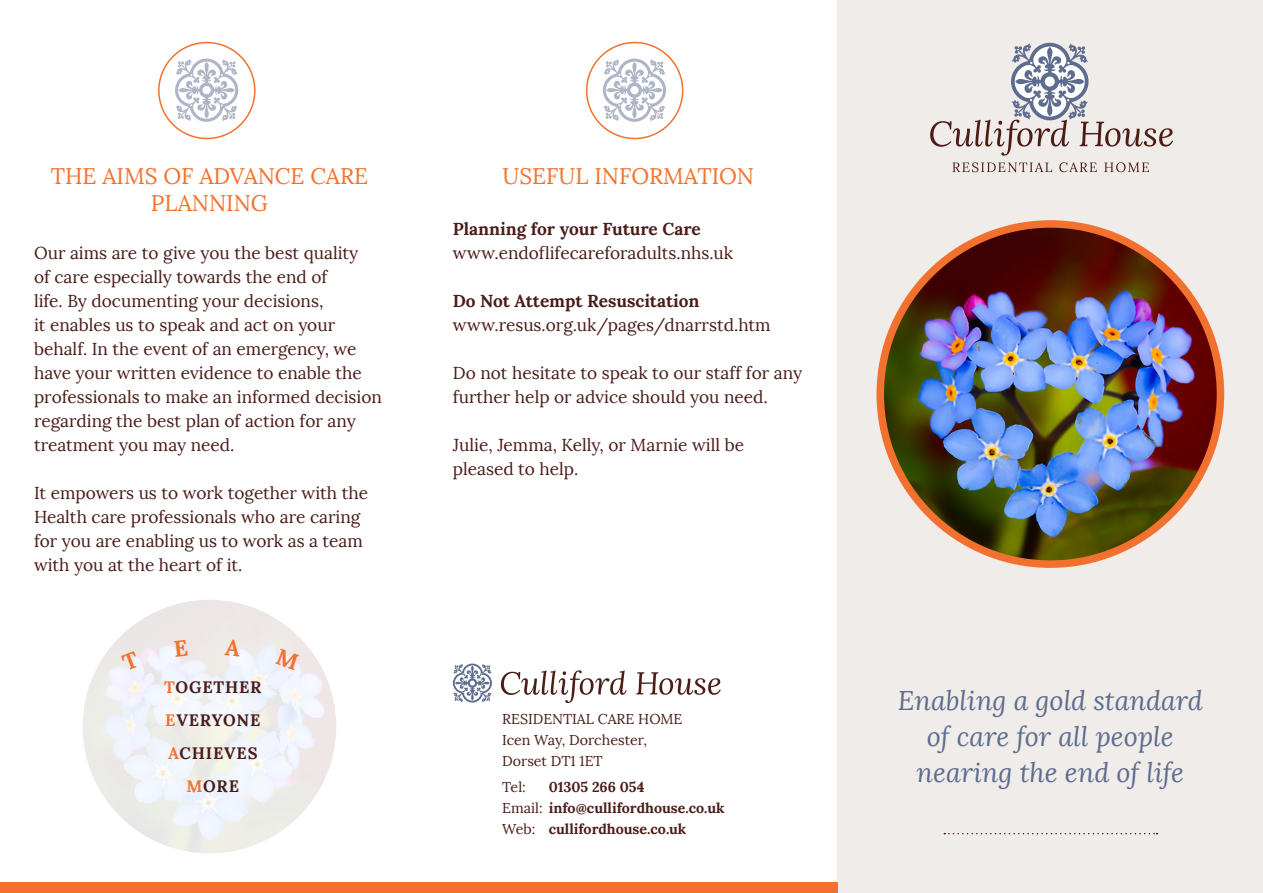
<style>
.page{position:relative;width:1263px;height:893px;background:#fff}
.page>*{position:absolute;margin:0;border:0;box-sizing:border-box;transform-origin:0 0}
.Strap{font:italic 27px/36px "Lora";color:#5e6c8e;text-align:center}
.Head{font:22.5px/27px "Lora";color:#f3712e;text-align:center}
.Body{font:17.25px/24px "Lora";color:#4a1c18}
.Body-2{font:700 17.25px "Lora";color:#4a1c18}
.Body-3{font:700 16.5px "Lora";letter-spacing:.05em;color:#4a1c18}
.Paragraph_Style_1{font:700 14.25px/21px "Lora";color:#4a1c18}
.Paragraph_Style_1-2{font:14.25px/21px "Lora";color:#4a1c18}
.s1{color:#f3712e}
.s2{font-weight:400}
</style>
<div class="page">
<div style="left:838px;top:0;width:425px;height:893px;background:#f0ecea"></div>
<svg style="left:952px;top:162px;width:197px;height:10px"></svg>
<svg style="left:930px;top:43px;width:243px;height:113px"></svg>
<img style="left:880px;top:224px;width:340px;height:340px;border-radius:170px">
<div style="left:876px;top:220px;width:348px;height:348px;border:8px solid #f3712e;border-radius:50%"></div>
<div style="left:586px;top:42px;width:97px;height:97px;border:2px solid #f3712e;border-radius:50%"></div>
<svg style="left:603px;top:59px;width:63px;height:63px"></svg>
<div style="left:158px;top:42px;width:98px;height:97px;border:2px solid #f3712e;border-radius:50%"></div>
<svg style="left:175px;top:59px;width:63px;height:63px"></svg>
<svg style="left:453px;top:663px;width:39px;height:40px"></svg>
<svg style="left:501px;top:670px;width:125px;height:33px"></svg>
<svg style="left:636px;top:672px;width:85px;height:23px"></svg>
<svg style="left:944px;top:833px;width:213px;height:1px"></svg>
<img style="left:75px;top:592px;width:269px;height:269px;border-radius:134px">
<div style="left:68px;top:585px;width:283px;height:283px;border:15px solid #fff;border-radius:50%"></div>
<div style="left:0;top:883px;width:838px;height:10px;background:#f3712e"></div>
<svg style="left:121px;top:651px;width:19px;height:20px"></svg>
<svg style="left:174px;top:640px;width:14px;height:17px"></svg>
<svg style="left:225px;top:639px;width:16px;height:17px"></svg>
<svg style="left:275px;top:649px;width:25px;height:22px"></svg>
<p class="Head" style="left:51px;top:162px;width:319px">THE AIMS OF ADVANCE CARE<br>PLANNING</p>
<p class="Body" style="left:34px;top:241px;width:349px">Our aims are to give you the best quality<br>of care especially towards the end of<br>life. By documenting your decisions,<br>it enables us to speak and act on your behalf. In the event of an emergency, we have your written evidence to enable the professionals to make an informed decision regarding the best plan of action for any treatment you may need.</p>
<p class="Body" style="left:34px;top:481px;width:336px">It empowers us to work together with the Health care professionals who are caring for you are enabling us to work as a team with you at the heart of it.</p>
<p class="Body-3" style="left:164px;top:676px;width:99px"><span class="s1">T</span>OGETHER</p>
<p class="Body-3" style="left:165px;top:709px;width:96px"><span class="s1">E</span>VERYONE</p>
<p class="Body-3" style="left:168px;top:742px;width:91px"><span class="s1">A</span>CHIEVES</p>
<p class="Body-3" style="left:187px;top:775px;width:54px"><span class="s1">M</span>ORE</p>
<p class="Head" style="left:502px;top:162px;width:253px">USEFUL INFORMATION</p>
<p class="Body-2" style="left:453px;top:217px;width:249px">Planning for your Future Care</p>
<p class="Body" style="left:453px;top:241px;width:282px">www.endoflifecareforadults.nhs.uk</p>
<p class="Body-2" style="left:453px;top:289px;width:248px">Do Not Attempt Resuscitation</p>
<p class="Body" style="left:453px;top:313px;width:319px">www.resus.org.uk/pages/dnarrstd.htm</p>
<p class="Body" style="left:453px;top:361px;width:351px">Do not hesitate to speak to our staff for any further help or advice should you need.</p>
<p class="Body" style="left:453px;top:433px;width:293px">Julie, Jemma, Kelly, or Marnie will be pleased to help.</p>
<p class="Paragraph_Style_1-2" style="left:502px;top:709px;width:182px">RESIDENTIAL CARE HOME</p>
<p class="Paragraph_Style_1-2" style="left:502px;top:730px;width:146px">Icen Way, Dorchester,<br>Dorset DT1 1ET</p>
<p class="Paragraph_Style_1-2" style="left:502px;top:776px;width:25px">Tel:</p>
<p class="Paragraph_Style_1" style="left:502px;top:776px;width:224px;text-indent:46px">01305 266 054<br><span class="s2">Email:</span> info@cullifordhouse.co.uk<br><span class="s2">Web:</span> cullifordhouse.co.uk</p>
<p class="Strap" style="left:898px;top:683px;width:306px">Enabling a gold standard of care for all people nearing the end of life</p>
</div>
